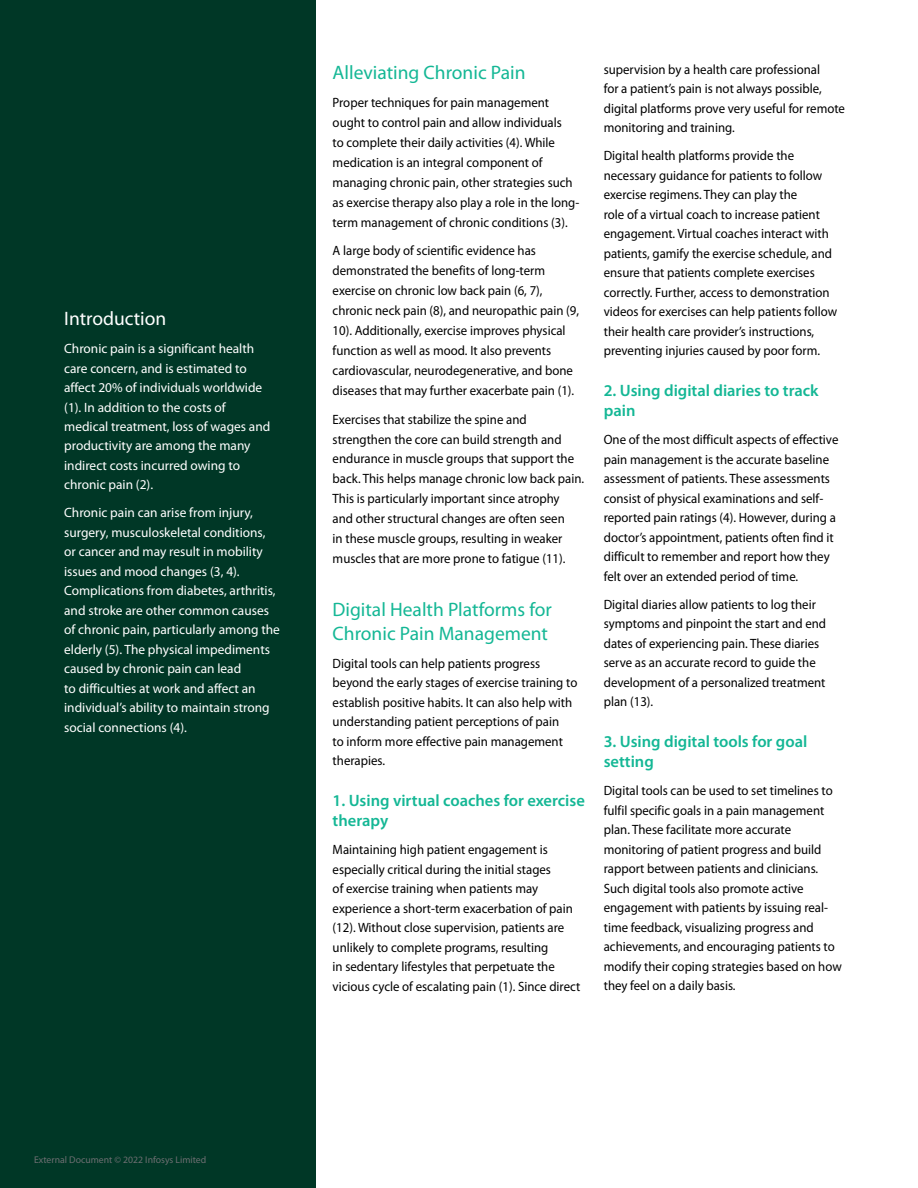
<style>
.page{position:relative;width:918px;height:1188px;background:#fff}
.page>*{position:absolute;margin:0;border:0;box-sizing:border-box;transform-origin:0 0}
.t1{font:19.5px/23.4px "Myriad Pro";color:#14b795}
.t2{font:19.5px "Myriad Pro";color:#fff}
.t3{font:600 16.5px/19.8px "Myriad Pro";color:#14b795}
.t4{font:13.5px/19.5px "Myriad Pro";color:#000;scale:.95 1}
.t5{font:13.5px/19.5px "Myriad Pro";color:#fff}
.t6{font:9.75px "Myriad Pro";color:#6d6e71}
</style>
<div class="page">
<div style="left:0;top:0;width:315px;height:1188px;background:#003726"></div>
<h1 class="t2" style="left:64px;top:306px;width:104px">Introduction</h1>
<p class="t5" style="left:64px;top:339px;width:208px">Chronic pain is a significant health care concern, and is estimated to affect 20% of individuals worldwide (1). In addition to the costs of medical treatment, loss of wages and productivity are among the many indirect costs incurred owing to chronic pain (2).</p>
<p class="t5" style="left:64px;top:503px;width:217px">Chronic pain can arise from injury, surgery, musculoskeletal conditions, or cancer and may result in mobility issues and mood changes (3, 4).<br>Complications from diabetes, arthritis, and stroke are other common causes of chronic pain, particularly among the elderly (5). The physical impediments caused by chronic pain can lead<br>to difficulties at work and affect an individual’s ability to maintain strong social connections (4).</p>
<h1 class="t1" style="left:333px;top:60px;width:194px">Alleviating Chronic Pain</h1>
<p class="t4" style="left:333px;top:93px;width:261px;line-height:20px">Proper techniques for pain management ought to control pain and allow individuals<br>to complete their daily activities (4). While medication is an integral component of managing chronic pain, other strategies such as exercise therapy also play a role in the long&shy;term management of chronic conditions (3).</p>
<p class="t4" style="left:333px;top:241px;width:261px;line-height:20px">A large body of scientific evidence has demonstrated the benefits of long-term exercise on chronic low back pain (6, 7), chronic neck pain (8), and neuropathic pain (9, 10). Additionally, exercise improves physical function as well as mood. It also prevents cardiovascular, neurodegenerative, and bone diseases that may further exacerbate pain (1).</p>
<p class="t4" style="left:333px;top:409px;width:266px;line-height:20px">Exercises that stabilize the spine and strengthen the core can build strength and endurance in muscle groups that support the back. This helps manage chronic low back pain.<br>This is particularly important since atrophy<br>and other structural changes are often seen<br>in these muscle groups, resulting in weaker muscles that are more prone to fatigue (11).</p>
<h1 class="t1" style="left:333px;top:598px;width:221px">Digital Health Platforms for<br>Chronic Pain Management</h1>
<p class="t4" style="left:333px;top:653px;width:259px">Digital tools can help patients progress beyond the early stages of exercise training to establish positive habits. It can also help with understanding patient perceptions of pain<br>to inform more effective pain management therapies.</p>
<p class="t3" style="left:333px;top:790px;width:254px">1. Using virtual coaches for exercise therapy</p>
<p class="t4" style="left:333px;top:840px;width:262px">Maintaining high patient engagement is especially critical during the initial stages<br>of exercise training when patients may experience a short-term exacerbation of pain (12). Without close supervision, patients are unlikely to complete programs, resulting<br>in sedentary lifestyles that perpetuate the vicious cycle of escalating pain (1). Since direct</p>
<p class="t4" style="left:604px;top:59px;width:255px">supervision by a health care professional<br>for a patient’s pain is not always possible, digital platforms prove very useful for remote monitoring and training.</p>
<p class="t4" style="left:604px;top:146px;width:247px">Digital health platforms provide the necessary guidance for patients to follow exercise regimens. They can play the<br>role of a virtual coach to increase patient engagement. Virtual coaches interact with patients, gamify the exercise schedule, and ensure that patients complete exercises correctly. Further, access to demonstration videos for exercises can help patients follow their health care provider’s instructions, preventing injuries caused by poor form.</p>
<p class="t3" style="left:604px;top:381px;width:216px">2. Using digital diaries to track pain</p>
<p class="t4" style="left:604px;top:430px;width:249px">One of the most difficult aspects of effective pain management is the accurate baseline assessment of patients. These assessments consist of physical examinations and self&shy;reported pain ratings (4). However, during a doctor’s appointment, patients often find it difficult to remember and report how they felt over an extended period of time.</p>
<p class="t4" style="left:604px;top:594px;width:236px">Digital diaries allow patients to log their symptoms and pinpoint the start and end dates of experiencing pain. These diaries serve as an accurate record to guide the development of a personalized treatment plan (13).</p>
<p class="t3" style="left:604px;top:731px;width:205px">3. Using digital tools for goal setting</p>
<p class="t4" style="left:604px;top:781px;width:252px">Digital tools can be used to set timelines to fulfil specific goals in a pain management plan. These facilitate more accurate monitoring of patient progress and build rapport between patients and clinicians.<br>Such digital tools also promote active engagement with patients by issuing real&shy;time feedback, visualizing progress and achievements, and encouraging patients to modify their coping strategies based on how they feel on a daily basis.</p>
<p class="t6" style="left:34px;top:1154px;width:174px">External Document © 2022 Infosys Limited</p>
</div>
